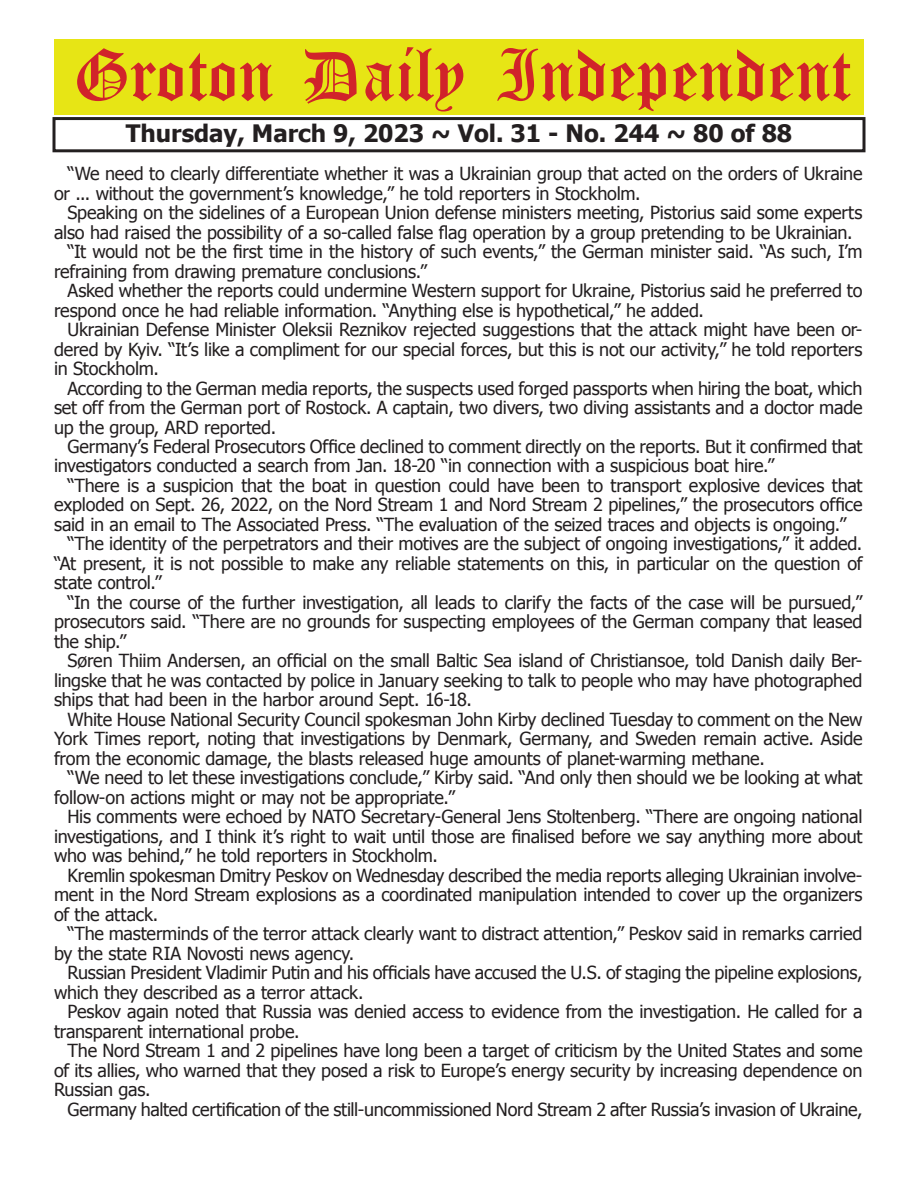
<style>
.page{position:relative;width:918px;height:1188px;background:#fff}
.page>*{position:absolute;margin:0;border:0;box-sizing:border-box;transform-origin:0 0}
.t1{font:54px "Old English Five";color:#d1232a}
.t2{font:700 24px "Tahoma";color:#231f20}
.t3{font:18px/19.5px "Tahoma";letter-spacing:-.01em;color:#231f20}
</style>
<div class="page">
<div style="left:52px;top:117px;width:814px;height:35px;border:3px solid #231f20"></div>
<div style="left:54px;top:40px;width:810px;height:75px;background:#e7e515"></div>
<h1 class="t1" style="left:73px;top:50px;width:779px">Groton Daily Independent</h1>
<h2 class="t2" style="left:126px;top:116px;width:668px">Thursday, March 9, 2023 ~ Vol. 31 - No. 244 ~ 80 of 88</h2>
<p class="t3" style="left:54px;top:163px;width:810px;text-indent:14px">“We need to clearly differentiate whether it was a Ukrainian group that acted on the orders of Ukraine or ... without the government’s knowledge,” he told reporters in Stockholm.</p>
<p class="t3" style="left:68px;top:202px;width:796px">Speaking on the sidelines of a European Union defense ministers meeting, Pistorius said some experts</p>
<p class="t3" style="left:54px;top:221px;width:800px">also had raised the possibility of a so-called false flag operation by a group pretending to be Ukrainian.</p>
<p class="t3" style="left:68px;top:241px;width:796px">“It would not be the first time in the history of such events,” the German minister said. “As such, I’m</p>
<p class="t3" style="left:54px;top:260px;width:375px">refraining from drawing premature conclusions.”</p>
<p class="t3" style="left:68px;top:280px;width:796px">Asked whether the reports could undermine Western support for Ukraine, Pistorius said he preferred to</p>
<p class="t3" style="left:54px;top:299px;width:651px">respond once he had reliable information. “Anything else is hypothetical,” he added.</p>
<p class="t3" style="left:68px;top:319px;width:796px">Ukrainian Defense Minister Oleksii Reznikov rejected suggestions that the attack might have been or-</p>
<p class="t3" style="left:54px;top:338px;width:810px">dered by Kyiv. “It’s like a compliment for our special forces, but this is not our activity,” he told reporters</p>
<p class="t3" style="left:54px;top:358px;width:106px">in Stockholm.</p>
<p class="t3" style="left:68px;top:377px;width:796px">According to the German media reports, the suspects used forged passports when hiring the boat, which</p>
<p class="t3" style="left:54px;top:397px;width:810px">set off from the German port of Rostock. A captain, two divers, two diving assistants and a doctor made</p>
<p class="t3" style="left:54px;top:416px;width:224px">up the group, ARD reported.</p>
<p class="t3" style="left:68px;top:436px;width:796px">Germany’s Federal Prosecutors Office declined to comment directly on the reports. But it confirmed that</p>
<p class="t3" style="left:54px;top:455px;width:722px">investigators conducted a search from Jan. 18-20 “in connection with a suspicious boat hire.”</p>
<p class="t3" style="left:68px;top:475px;width:797px">“There is a suspicion that the boat in question could have been to transport explosive devices that</p>
<p class="t3" style="left:54px;top:494px;width:810px">exploded on Sept. 26, 2022, on the Nord Stream 1 and Nord Stream 2 pipelines,” the prosecutors office</p>
<p class="t3" style="left:54px;top:514px;width:794px">said in an email to The Associated Press. “The evaluation of the seized traces and objects is ongoing.”</p>
<p class="t3" style="left:68px;top:533px;width:796px">“The identity of the perpetrators and their motives are the subject of ongoing investigations,” it added.</p>
<p class="t3" style="left:54px;top:553px;width:810px">“At present, it is not possible to make any reliable statements on this, in particular on the question of</p>
<p class="t3" style="left:54px;top:572px;width:109px">state control.”</p>
<p class="t3" style="left:68px;top:592px;width:796px">“In the course of the further investigation, all leads to clarify the facts of the case will be pursued,”</p>
<p class="t3" style="left:54px;top:611px;width:810px">prosecutors said. “There are no grounds for suspecting employees of the German company that leased</p>
<p class="t3" style="left:54px;top:631px;width:74px">the ship.”</p>
<p class="t3" style="left:68px;top:650px;width:796px">Søren Thiim Andersen, an official on the small Baltic Sea island of Christiansoe, told Danish daily Ber-</p>
<p class="t3" style="left:54px;top:670px;width:810px">lingske that he was contacted by police in January seeking to talk to people who may have photographed</p>
<p class="t3" style="left:54px;top:689px;width:420px">ships that had been in the harbor around Sept. 16-18.</p>
<p class="t3" style="left:68px;top:709px;width:797px">White House National Security Council spokesman John Kirby declined Tuesday to comment on the New</p>
<p class="t3" style="left:54px;top:728px;width:810px">York Times report, noting that investigations by Denmark, Germany, and Sweden remain active. Aside</p>
<p class="t3" style="left:54px;top:748px;width:712px">from the economic damage, the blasts released huge amounts of planet-warming methane.</p>
<p class="t3" style="left:68px;top:767px;width:796px">“We need to let these investigations conclude,” Kirby said. “And only then should we be looking at what</p>
<p class="t3" style="left:54px;top:787px;width:402px">follow-on actions might or may not be appropriate.”</p>
<p class="t3" style="left:68px;top:806px;width:796px">His comments were echoed by NATO Secretary-General Jens Stoltenberg. “There are ongoing national</p>
<p class="t3" style="left:54px;top:826px;width:810px">investigations, and I think it’s right to wait until those are finalised before we say anything more about</p>
<p class="t3" style="left:54px;top:845px;width:385px">who was behind,” he told reporters in Stockholm.</p>
<p class="t3" style="left:68px;top:865px;width:796px">Kremlin spokesman Dmitry Peskov on Wednesday described the media reports alleging Ukrainian involve-</p>
<p class="t3" style="left:54px;top:884px;width:810px">ment in the Nord Stream explosions as a coordinated manipulation intended to cover up the organizers</p>
<p class="t3" style="left:54px;top:904px;width:106px">of the attack.</p>
<p class="t3" style="left:68px;top:923px;width:797px">“The masterminds of the terror attack clearly want to distract attention,” Peskov said in remarks carried</p>
<p class="t3" style="left:54px;top:943px;width:302px">by the state RIA Novosti news agency.</p>
<p class="t3" style="left:68px;top:962px;width:796px">Russian President Vladimir Putin and his officials have accused the U.S. of staging the pipeline explosions,</p>
<p class="t3" style="left:54px;top:982px;width:311px">which they described as a terror attack.</p>
<p class="t3" style="left:68px;top:1001px;width:796px">Peskov again noted that Russia was denied access to evidence from the investigation. He called for a</p>
<p class="t3" style="left:54px;top:1021px;width:247px">transparent international probe.</p>
<p class="t3" style="left:68px;top:1040px;width:796px">The Nord Stream 1 and 2 pipelines have long been a target of criticism by the United States and some</p>
<p class="t3" style="left:54px;top:1060px;width:810px">of its allies, who warned that they posed a risk to Europe’s energy security by increasing dependence on</p>
<p class="t3" style="left:54px;top:1079px;width:98px">Russian gas.</p>
<p class="t3" style="left:68px;top:1099px;width:796px">Germany halted certification of the still-uncommissioned Nord Stream 2 after Russia’s invasion of Ukraine,</p>
</div>
